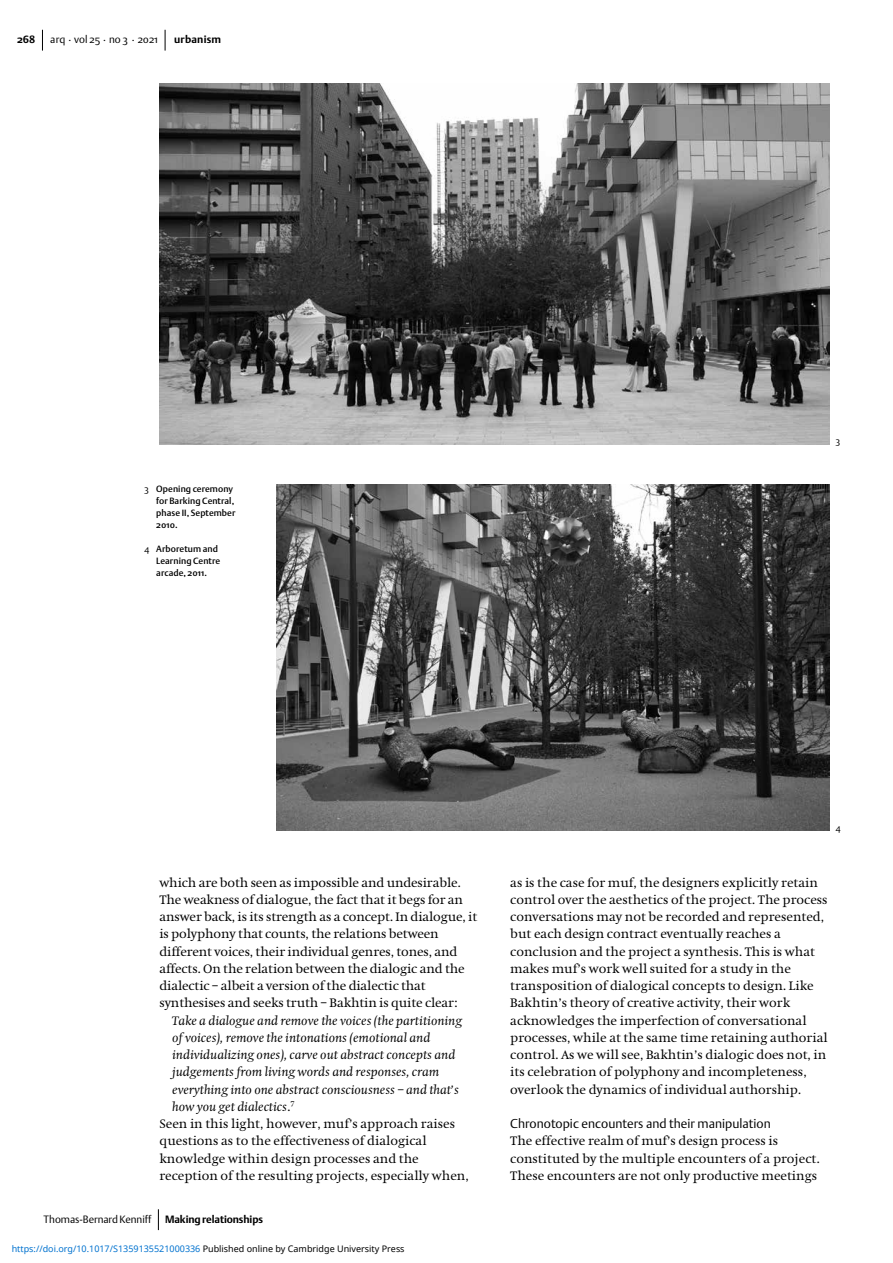
<style>
.page{position:relative;width:893px;height:1263px;background:#fff}
.page>*{position:absolute;margin:0;border:0;box-sizing:border-box;transform-origin:0 0}
.t1{font:12.75px/17.2px "Hollander";color:#000}
.t2{font:italic 12.75px/17.2px "Hollander";color:#000}
.t3{font:12.75px "DTL Argo ST Light";color:#000}
.t4{font:10.5px "DTL Argo ST Light";color:#000}
.t5{font:700 10.5px "DTL Argo ST";letter-spacing:-.01em;color:#000}
.t6{font:700 10.5px "DTL Argo ST";letter-spacing:.02em;color:#000}
.t7{font:9px/12px "DTL Argo ST Medium";letter-spacing:.01em;color:#000}
.t8{font:9px "Noto Sans";color:#0172cf}
.t9{font:9px "DTL Argo ST Light";color:#000}
.t10{font:7.65px "Hollander SC";color:#000}
.s1{font-family:"DTL Argo ST Light"}
.s2{font-style:normal}
.s3{color:#000}
</style>
<div class="page">
<svg style="left:42px;top:30px;width:1px;height:21px"></svg>
<svg style="left:165px;top:30px;width:1px;height:21px"></svg>
<svg style="left:158px;top:1209px;width:1px;height:21px"></svg>
<img style="left:159px;top:84px;width:670px;height:360px">
<img style="left:277px;top:485px;width:552px;height:346px">
<p class="t5" style="left:17px;top:33px;width:20px">268</p>
<p class="t6" style="left:174px;top:33px;width:48px">urbanism</p>
<p class="t4" style="left:50px;top:33px;width:109px">arq . vol 25 . no 3 . 2021</p>
<p class="t7" style="left:156px;top:482px;width:81px;text-indent:-12px"><span class="s1">3</span> Opening ceremony for Barking Central, phase II, September<br>2010.</p>
<p class="t7" style="left:156px;top:542px;width:66px;text-indent:-12px"><span class="s1">4</span> Arboretum and<br>Learning Centre arcade, 2011.</p>
<p class="t9" style="left:836px;top:436px;width:6px">3</p>
<p class="t1" style="left:159px;top:874px;width:319px">which are both seen as impossible and undesirable.<br>The weakness of dialogue, the fact that it begs for an answer back, is its strength as a concept. In dialogue, it is polyphony that counts, the relations between different voices, their individual genres, tones, and affects. On the relation between the dialogic and the dialectic – albeit a version of the dialectic that synthesises and seeks truth – Bakhtin is quite clear:</p>
<p class="t2" style="left:172px;top:1012px;width:291px">Take a dialogue and remove the voices (the partitioning of voices), remove the intonations (emotional and individualizing ones), carve out abstract concepts and judgements from living words and responses, cram everything into one abstract consciousness – and that’s how you get dialectics<span class="s2">.</span></p>
<p class="t10" style="left:290px;top:1098px;width:6px">7</p>
<p class="t1" style="left:159px;top:1115px;width:311px">Seen in this light, however, muf’s approach raises questions as to the effectiveness of dialogical knowledge within design processes and the reception of the resulting projects, especially when,</p>
<p class="t4" style="left:44px;top:1212px;width:109px">Thomas-Bernard Kenniff</p>
<p class="t5" style="left:165px;top:1212px;width:99px">Making relationships</p>
<p class="t8" style="left:12px;top:1243px;width:394px">https://doi.org/10.1017/S1359135521000336 <span class="s3">Published online by Cambridge University Press</span></p>
<p class="t9" style="left:836px;top:822px;width:7px">4</p>
<p class="t1" style="left:510px;top:874px;width:319px">as is the case for muf, the designers explicitly retain control over the aesthetics of the project. The process conversations may not be recorded and represented, but each design contract eventually reaches a conclusion and the project a synthesis. This is what makes muf’s work well suited for a study in the transposition of dialogical concepts to design. Like Bakhtin’s theory of creative activity, their work acknowledges the imperfection of conversational processes, while at the same time retaining authorial control. As we will see, Bakhtin’s dialogic does not, in its celebration of polyphony and incompleteness, overlook the dynamics of individual authorship.</p>
<p class="t3" style="left:510px;top:1116px;width:262px">Chronotopic encounters and their manipulation</p>
<p class="t1" style="left:510px;top:1133px;width:311px">The effective realm of muf’s design process is constituted by the multiple encounters of a project.<br>These encounters are not only productive meetings</p>
</div>
